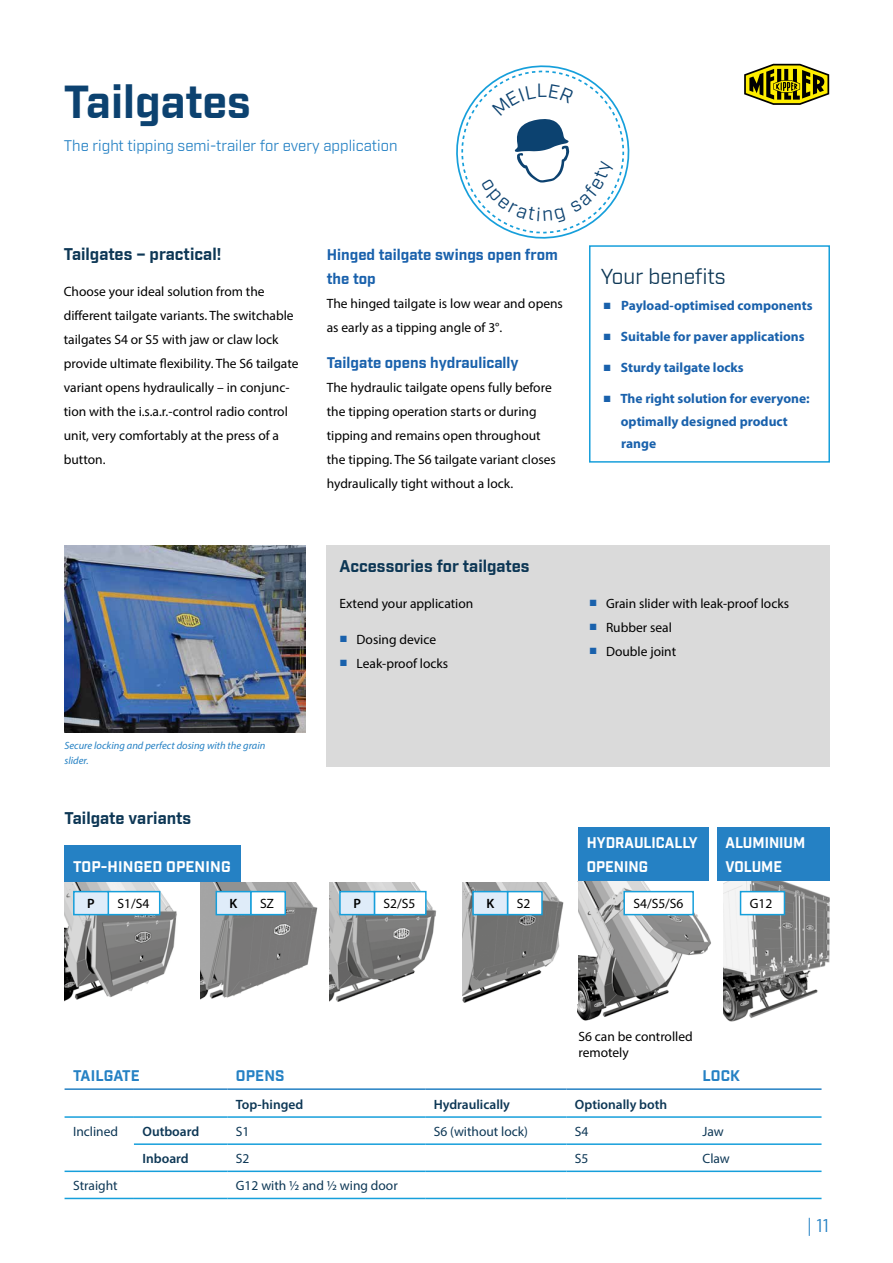
<style>
.page{position:relative;width:893px;height:1263px;background:#fff}
.page>*{position:absolute;margin:0;border:0;box-sizing:border-box;transform-origin:0 0}
.t1{font:700 45px "Industry";color:#0c4270}
.t2{font:21px "Industry";color:#0d3755}
.t3{font:18px "Industry";color:#2581c4}
.t4{font:700 16.5px "Industry";color:#0d3755}
.t5{font:700 15px/24px "Industry";color:#1961ac}
.t6{font:15px "Industry";color:#2581c4}
.t7{font:700 15px/24px "Industry";color:#fff;scale:.96 1}
.t8{font:700 15px "Industry";letter-spacing:.01em;color:#2581c4}
.t9{font:700 15px "Industry";color:#fff}
.t10{font:13.5px/24px "Myriad Pro";color:#000}
.t11{font:700 13.5px/22.5px "Myriad Pro";color:#1961ac}
.t12{font:13.5px "Myriad Pro";color:#0d3755}
.t13{font:600 13.5px "Myriad Pro";color:#0d3755}
.t14{font:600 13.5px "Myriad Pro";color:#000}
.t15{font:italic 10.5px/15px "Myriad Pro";color:#2581c4}
.s1{font-family:"Arial";color:#1961ac}
.s2{font-family:"Arial";font-weight:400}
</style>
<div class="page">
<img style="left:723px;top:876px;width:107px;height:146px">
<img style="left:578px;top:881px;width:133px;height:140px">
<img style="left:201px;top:882px;width:117px;height:117px">
<img style="left:329px;top:882px;width:107px;height:120px">
<img style="left:462px;top:882px;width:102px;height:121px">
<img style="left:65px;top:882px;width:112px;height:119px">
<hr style="left:65px;top:1088px;width:69px;height:2px;background:#2581c4">
<hr style="left:134px;top:1088px;width:93px;height:2px;background:#2581c4">
<hr style="left:227px;top:1088px;width:198px;height:2px;background:#2581c4">
<hr style="left:425px;top:1088px;width:141px;height:2px;background:#2581c4">
<hr style="left:566px;top:1088px;width:128px;height:2px;background:#2581c4">
<hr style="left:694px;top:1088px;width:127px;height:2px;background:#2581c4">
<hr style="left:65px;top:1116px;width:69px;height:2px;background:#169fdb">
<hr style="left:134px;top:1116px;width:93px;height:2px;background:#169fdb">
<hr style="left:227px;top:1116px;width:198px;height:2px;background:#169fdb">
<hr style="left:425px;top:1116px;width:141px;height:2px;background:#169fdb">
<hr style="left:566px;top:1116px;width:128px;height:2px;background:#169fdb">
<hr style="left:694px;top:1116px;width:127px;height:2px;background:#169fdb">
<hr style="left:134px;top:1143px;width:93px;height:2px;background:#169fdb">
<hr style="left:227px;top:1143px;width:198px;height:2px;background:#169fdb">
<hr style="left:425px;top:1143px;width:141px;height:2px;background:#169fdb">
<hr style="left:566px;top:1143px;width:128px;height:2px;background:#169fdb">
<hr style="left:694px;top:1143px;width:127px;height:2px;background:#169fdb">
<hr style="left:65px;top:1170px;width:69px;height:2px;background:#169fdb">
<hr style="left:134px;top:1170px;width:93px;height:2px;background:#169fdb">
<hr style="left:227px;top:1170px;width:198px;height:2px;background:#169fdb">
<hr style="left:425px;top:1170px;width:141px;height:2px;background:#169fdb">
<hr style="left:566px;top:1170px;width:128px;height:2px;background:#169fdb">
<hr style="left:694px;top:1170px;width:127px;height:2px;background:#169fdb">
<hr style="left:65px;top:1198px;width:69px;height:1px;background:#169fdb">
<hr style="left:134px;top:1198px;width:93px;height:1px;background:#169fdb">
<hr style="left:227px;top:1198px;width:198px;height:1px;background:#169fdb">
<hr style="left:425px;top:1198px;width:141px;height:1px;background:#169fdb">
<hr style="left:566px;top:1198px;width:128px;height:1px;background:#169fdb">
<hr style="left:694px;top:1198px;width:127px;height:1px;background:#169fdb">
<div style="left:589px;top:245px;width:241px;height:218px;border:2px solid #169fdb"></div>
<div style="left:327px;top:545px;width:503px;height:221px;background:#dadada"></div>
<div style="left:65px;top:845px;width:176px;height:36px;background:#2581c4"></div>
<div style="left:578px;top:827px;width:130px;height:54px;background:#2581c4"></div>
<div style="left:717px;top:828px;width:112px;height:53px;background:#2581c4"></div>
<div style="left:108px;top:892px;width:52px;height:23px;background:#fff"></div>
<div style="left:108px;top:891px;width:52px;height:24px;border:2px solid #169fdb"></div>
<div style="left:74px;top:892px;width:34px;height:23px;background:#dfecf9"></div>
<div style="left:73px;top:891px;width:36px;height:24px;border:2px solid #169fdb"></div>
<div style="left:374px;top:892px;width:52px;height:23px;background:#fff"></div>
<div style="left:374px;top:891px;width:53px;height:24px;border:2px solid #169fdb"></div>
<div style="left:340px;top:892px;width:34px;height:23px;background:#dfecf9"></div>
<div style="left:339px;top:891px;width:36px;height:24px;border:2px solid #169fdb"></div>
<div style="left:624px;top:892px;width:69px;height:23px;background:#fff"></div>
<div style="left:623px;top:891px;width:71px;height:24px;border:2px solid #169fdb"></div>
<div style="left:740px;top:892px;width:44px;height:23px;background:#fff"></div>
<div style="left:740px;top:891px;width:45px;height:24px;border:2px solid #169fdb"></div>
<div style="left:251px;top:892px;width:34px;height:23px;background:#fff"></div>
<div style="left:250px;top:891px;width:36px;height:24px;border:2px solid #169fdb"></div>
<div style="left:216px;top:892px;width:35px;height:23px;background:#dfecf9"></div>
<div style="left:216px;top:891px;width:36px;height:24px;border:2px solid #169fdb"></div>
<div style="left:507px;top:892px;width:35px;height:23px;background:#fff"></div>
<div style="left:507px;top:891px;width:36px;height:24px;border:2px solid #169fdb"></div>
<div style="left:473px;top:892px;width:35px;height:23px;background:#dfecf9"></div>
<div style="left:472px;top:891px;width:36px;height:24px;border:2px solid #169fdb"></div>
<img style="left:65px;top:545px;width:241px;height:188px">
<svg style="left:744px;top:64px;width:85px;height:41px"></svg>
<svg style="left:456px;top:65px;width:179px;height:182px"></svg>
<h1 class="t1" style="left:64px;top:74px;width:189px">Tailgates</h1>
<p class="t6" style="left:64px;top:136px;width:335px">The right tipping semi-trailer for every application</p>
<p class="t4" style="left:64px;top:244px;width:159px">Tailgates – practical!</p>
<p class="t10" style="left:64px;top:279px;width:236px">Choose your ideal solution from the different tailgate variants. The switchable tailgates S4 or S5 with jaw or claw lock provide ultimate flexibility. The S6 tailgate variant opens hydraulically – in conjunc&shy;tion with the i.s.a.r.-control radio control unit, very comfortably at the press of a button.</p>
<p class="t15" style="left:65px;top:738px;width:202px">Secure locking and perfect dosing with the grain slider.</p>
<p class="t4" style="left:65px;top:808px;width:128px">Tailgate variants</p>
<p class="t9" style="left:73px;top:857px;width:159px">TOP-HINGED OPENING</p>
<p class="t5" style="left:327px;top:243px;width:233px">Hinged tailgate swings open from the top</p>
<p class="t10" style="left:327px;top:291px;width:238px">The hinged tailgate is low wear and opens as early as a tipping angle of 3°.</p>
<p class="t5" style="left:327px;top:351px;width:193px">Tailgate opens hydraulically</p>
<p class="t10" style="left:327px;top:375px;width:231px">The hydraulic tailgate opens fully before the tipping operation starts or during tipping and remains open throughout the tipping. The S6 tailgate variant closes hydraulically tight without a lock.</p>
<p class="t4" style="left:340px;top:556px;width:192px">Accessories for tailgates</p>
<p class="t10" style="left:340px;top:591px;width:135px">Extend your application</p>
<p class="t10" style="left:340px;top:627px;width:98px"><span class="s1">■</span> Dosing device</p>
<p class="t10" style="left:340px;top:651px;width:110px"><span class="s1">■</span> Leak-proof locks</p>
<h2 class="t2" style="left:601px;top:263px;width:126px">Your benefits</h2>
<p class="t11" style="left:603px;top:294px;width:211px"><span class="s2">■</span> Payload-optimised components</p>
<p class="t11" style="left:603px;top:325px;width:203px"><span class="s2">■</span> Suitable for paver applications</p>
<p class="t11" style="left:603px;top:356px;width:142px"><span class="s2">■</span> Sturdy tailgate locks</p>
<p class="t11" style="left:621px;top:387px;width:190px;text-indent:-18px"><span class="s2">■</span> The right solution for everyone: optimally designed product range</p>
<p class="t10" style="left:589px;top:591px;width:202px"><span class="s1">■</span> Grain slider with leak-proof locks</p>
<p class="t10" style="left:589px;top:615px;width:84px"><span class="s1">■</span> Rubber seal</p>
<p class="t10" style="left:589px;top:639px;width:89px"><span class="s1">■</span> Double joint</p>
<p class="t7" style="left:587px;top:831px;width:117px">HYDRAULICALLY<br>OPENING</p>
<p class="t7" style="left:725px;top:831px;width:85px">ALUMINIUM<br>VOLUME</p>
<p class="t14" style="left:87px;top:894px;width:9px">P</p>
<p class="t10" style="left:118px;top:891px;width:33px">S1/S4</p>
<p class="t14" style="left:230px;top:894px;width:9px">K</p>
<p class="t10" style="left:260px;top:891px;width:16px">SZ</p>
<p class="t14" style="left:353px;top:894px;width:9px">P</p>
<p class="t10" style="left:384px;top:891px;width:33px">S2/S5</p>
<p class="t14" style="left:486px;top:894px;width:9px">K</p>
<p class="t10" style="left:517px;top:891px;width:15px">S2</p>
<p class="t10" style="left:633px;top:891px;width:52px">S4/S5/S6</p>
<p class="t10" style="left:750px;top:891px;width:24px">G12</p>
<p class="t10" style="left:578px;top:1028px;width:116px;line-height:16.2px">S6 can be controlled remotely</p>
<p class="t8" style="left:73px;top:1066px;width:68px">TAILGATE</p>
<p class="t8" style="left:236px;top:1066px;width:50px">OPENS</p>
<p class="t8" style="left:702px;top:1066px;width:39px">LOCK</p>
<p class="t13" style="left:236px;top:1095px;width:69px">Top-hinged</p>
<p class="t13" style="left:434px;top:1095px;width:78px">Hydraulically</p>
<p class="t13" style="left:575px;top:1095px;width:94px">Optionally both</p>
<p class="t12" style="left:73px;top:1123px;width:47px">Inclined</p>
<p class="t13" style="left:142px;top:1122px;width:58px">Outboard</p>
<p class="t12" style="left:236px;top:1123px;width:15px">S1</p>
<p class="t12" style="left:434px;top:1123px;width:96px">S6 (without lock)</p>
<p class="t12" style="left:575px;top:1123px;width:15px">S4</p>
<p class="t12" style="left:702px;top:1123px;width:23px">Jaw</p>
<p class="t13" style="left:142px;top:1150px;width:48px">Inboard</p>
<p class="t12" style="left:236px;top:1150px;width:15px">S2</p>
<p class="t12" style="left:575px;top:1150px;width:15px">S5</p>
<p class="t12" style="left:702px;top:1150px;width:29px">Claw</p>
<p class="t12" style="left:73px;top:1177px;width:46px">Straight</p>
<p class="t12" style="left:236px;top:1177px;width:163px">G12 with 1/2 and 1/2 wing door</p>
<h3 class="t3" style="left:807px;top:1214px;width:24px">| 11</h3>
</div>
